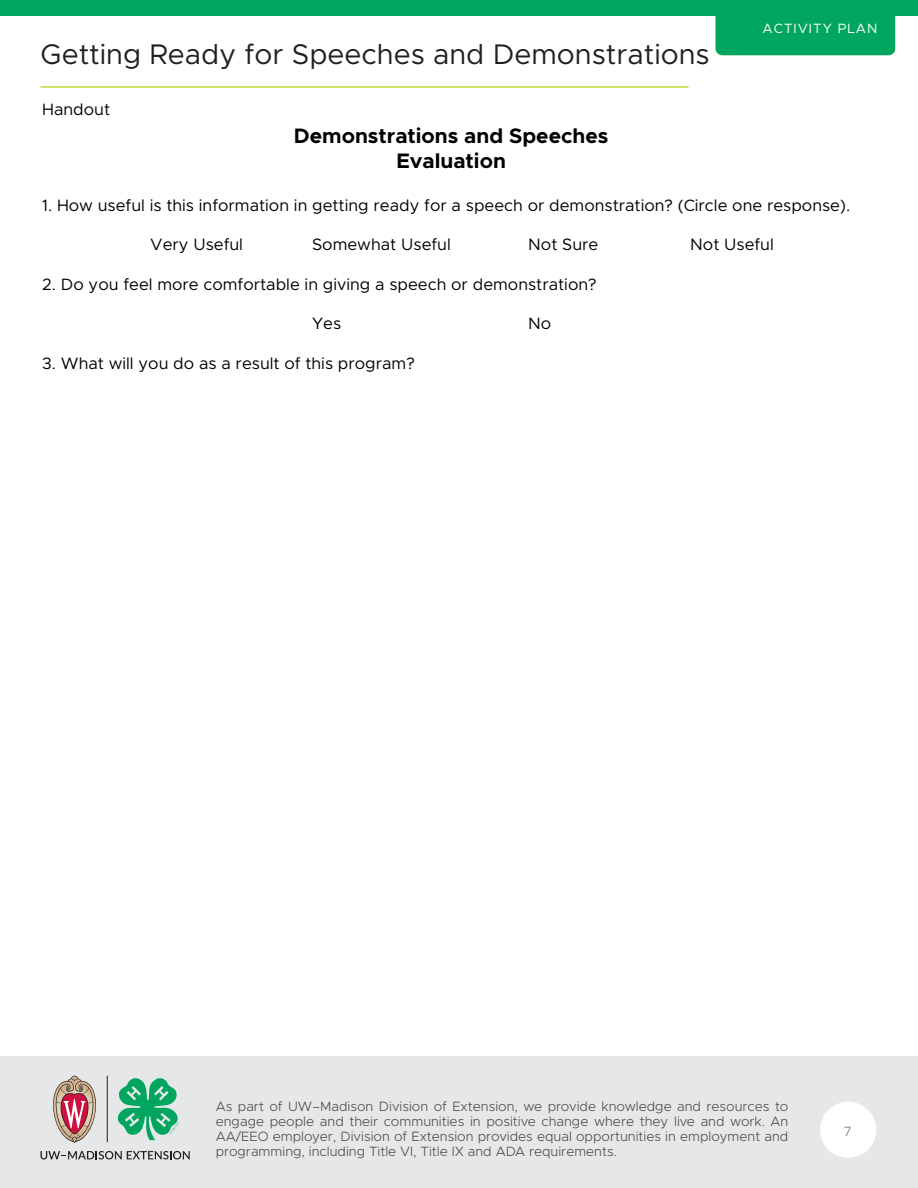
<style>
.page{position:relative;width:918px;height:1188px;background:#fff}
.page>*{position:absolute;margin:0;border:0;box-sizing:border-box;transform-origin:0 0}
.t1{font:28.5px "Metropolis";color:#231f20}
.t2{font:700 21px/25.2px "Metropolis";color:#000;text-align:center}
.t3{font:16.5px "Metropolis";color:#000}
.Objectives{font:300 13.5px/15px "Metropolis";color:#4c4c4d;text-align:justify}
.t4{font:13.5px "Metropolis";letter-spacing:.075em;color:#fff}
.t5{font:13.5px "Metropolis";color:#8a8c8f}
</style>
<div class="page">
<div style="left:0;top:1056px;width:918px;height:132px;background:#e6e7e9"></div>
<div style="left:820px;top:1102px;width:56px;height:56px;background:#fff;border-radius:50%"></div>
<div style="left:0;top:0;width:918px;height:16px;background:#00a65d"></div>
<div style="left:716px;top:16px;width:179px;height:39px;background:#00a65d"></div>
<hr style="left:40px;top:86px;width:648px;height:2px;background:#c2d83f">
<hr style="left:107px;top:1076px;width:1px;height:66px;background:#231f20">
<svg style="left:117px;top:1078px;width:62px;height:62px"></svg>
<svg style="left:53px;top:1076px;width:43px;height:67px"></svg>
<svg style="left:40px;top:1151px;width:150px;height:8px"></svg>
<p class="t4" style="left:763px;top:20px;width:116px">ACTIVITY PLAN</p>
<h1 class="t1" style="left:40px;top:37px;width:671px">Getting Ready for Speeches and Demonstrations</h1>
<p class="t3" style="left:42px;top:100px;width:69px">Handout</p>
<h2 class="t2" style="left:294px;top:123px;width:316px">Demonstrations and Speeches<br>Evaluation</h2>
<p class="t3" style="left:42px;top:195px;width:809px">1. How useful is this information in getting ready for a speech or demonstration? (Circle one response).</p>
<p class="t3" style="left:150px;top:235px;width:94px">Very Useful</p>
<p class="t3" style="left:312px;top:235px;width:140px">Somewhat Useful</p>
<p class="t3" style="left:528px;top:235px;width:72px">Not Sure</p>
<p class="t3" style="left:690px;top:235px;width:85px">Not Useful</p>
<p class="t3" style="left:42px;top:274px;width:556px">2. Do you feel more comfortable in giving a speech or demonstration?</p>
<p class="t3" style="left:312px;top:314px;width:31px">Yes</p>
<p class="t3" style="left:528px;top:314px;width:25px">No</p>
<p class="t3" style="left:42px;top:354px;width:374px">3. What will you do as a result of this program?</p>
<p class="Objectives" style="left:216px;top:1099px;width:574px">As part of UW–Madison Division of Extension, we provide knowledge and resources to engage people and their communities in positive change where they live and work. An AA/EEO employer, Division of Extension provides equal opportunities in employment and programming, including Title VI, Title IX and ADA requirements.</p>
<p class="t5" style="left:844px;top:1123px;width:10px">7</p>
</div>
